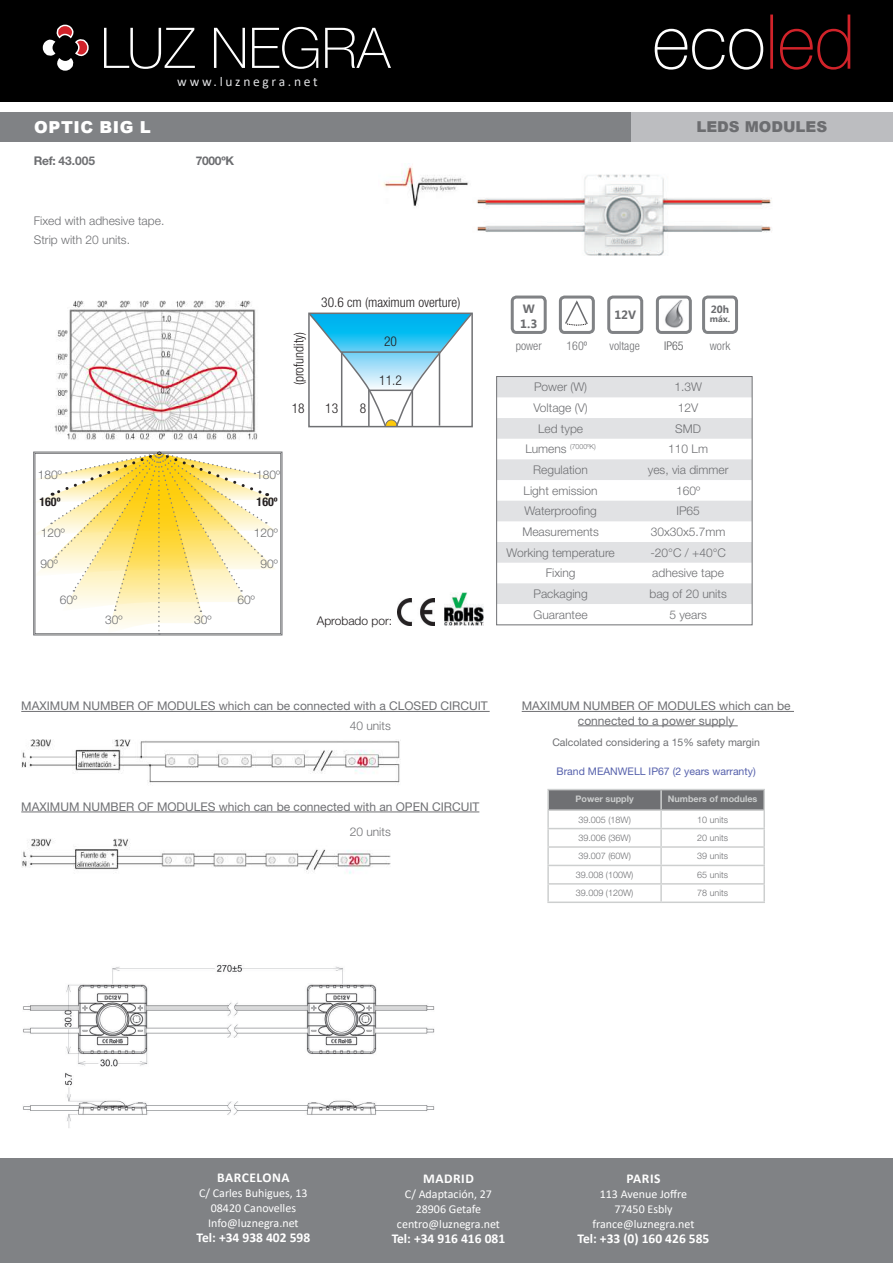
<style>
.page{position:relative;width:893px;height:1263px;background:#fff}
.page>*{position:absolute;margin:0;border:0;box-sizing:border-box;transform-origin:0 0}
.t1{font:900 16.5px "Arial";letter-spacing:.035em;color:#fff}
.t2{font:900 15px "Arial";color:#6c6d70}
.t3{font:700 13.5px "Calibri";color:#fff}
.t4{font:300 condensed 13.5px "Helvetica Neue LT Std";color:#231f20}
.t5{font:13.5px "Calibri";letter-spacing:.2em;color:#e1e2e4}
.t6{font:700 13.5px "Calibri";letter-spacing:.04em;color:#fff}
.t7{font:300 12px/18.6px "Helvetica Neue LT Std";color:#6f7073}
.t8{font:12px/14.4px "Helvetica Neue LT Std";color:#6f7073;text-align:center}
.t9{font:12px/15px "Calibri";color:#fff;text-align:center}
.t10{font:300 12px "Helvetica Neue LT Std";color:#6c6d70}
.t11{font:300 condensed 12px "Helvetica Neue LT Std";color:#6f7073}
.t12{font:300 12px "Helvetica Neue LT Std";color:#231f20}
.t13{font:700 12px "Helvetica Neue LT Std";color:#6f7073}
.t14{font:700 condensed 12px "Helvetica Neue LT Std";color:#231f20}
.t15{font:700 12px "Khmer UI";color:#6c6d70}
.t16{font:700 12px "Helvetica Neue LT Std";letter-spacing:-.025em;color:#6c6d70}
.t17{font:300 condensed 12px "Helvetica Neue LT Std";color:#57585a}
.t18{font:10.5px "Helvetica Neue LT Std";color:#6f7073}
.t19{font:10.5px "Helvetica Neue LT Std";color:#5661ac}
.t20{font:700 10.5px "Khmer UI";color:#6c6d70}
.t21{font:300 9px "Helvetica Neue LT Std";color:#6f7073}
.t22{font:700 9px "Helvetica Neue LT Std";color:#cdcfcf}
.t23{font:700 9px "Khmer UI";color:#6c6d70}
.t24{font:300 7.05px "Helvetica Neue LT Std";color:#6f7073}
.s1{color:#6c6d70}
.s2{font-size:12px}
</style>
<div class="page">
<div style="left:0;top:0;width:893px;height:102px;background:#000"></div>
<svg style="left:43px;top:24px;width:46px;height:47px"></svg>
<svg style="left:104px;top:27px;width:287px;height:42px"></svg>
<svg style="left:770px;top:15px;width:80px;height:55px"></svg>
<svg style="left:655px;top:29px;width:108px;height:41px"></svg>
<svg style="left:498px;top:378px;width:252px;height:226px;fill:#e1e2e4"></svg>
<div style="left:496px;top:376px;width:256px;height:249px;border:1px solid #6f7073"></div>
<img style="left:397px;top:598px;width:37px;height:27px">
<img style="left:444px;top:592px;width:39px;height:33px">
<div style="left:511px;top:296px;width:36px;height:38px;border:3px solid #808285;border-radius:4px"></div>
<div style="left:607px;top:296px;width:36px;height:38px;border:3px solid #808285;border-radius:4px"></div>
<div style="left:702px;top:296px;width:36px;height:38px;border:3px solid #808285;border-radius:4px"></div>
<div style="left:559px;top:296px;width:36px;height:38px;border:3px solid #808285;border-radius:4px"></div>
<svg style="left:564px;top:299px;width:25px;height:27px"></svg>
<div style="left:656px;top:296px;width:36px;height:38px;border:3px solid #808285;border-radius:4px"></div>
<img style="left:665px;top:300px;width:19px;height:28px">
<svg style="left:33px;top:452px;width:244px;height:183px"></svg>
<img style="left:54px;top:300px;width:204px;height:140px">
<hr style="left:547px;top:901px;width:114px;height:2px;background:#cdcfcf">
<hr style="left:661px;top:901px;width:104px;height:2px;background:#cdcfcf">
<svg style="left:547px;top:789px;width:218px;height:112px"></svg>
<hr style="left:21px;top:711px;width:469px;height:1px;background:#6f7073">
<hr style="left:21px;top:812px;width:458px;height:1px;background:#6f7073">
<img style="left:21px;top:739px;width:380px;height:44px">
<img style="left:22px;top:838px;width:369px;height:36px">
<hr style="left:522px;top:711px;width:272px;height:1px;background:#6f7073">
<hr style="left:578px;top:725px;width:160px;height:1px;background:#6f7073">
<svg style="left:308px;top:312px;width:165px;height:116px"></svg>
<div style="left:341px;top:351px;width:99px;height:76px;border:2px solid #6f7073"></div>
<div style="left:368px;top:390px;width:45px;height:37px;border:2px solid #6f7073"></div>
<img style="left:383px;top:166px;width:86px;height:41px">
<img style="left:477px;top:174px;width:295px;height:82px">
<img style="left:23px;top:964px;width:412px;height:164px">
<div style="left:631px;top:112px;width:262px;height:30px;background:#bcbdc0"></div>
<div style="left:0;top:112px;width:631px;height:30px;background:#808285"></div>
<div style="left:0;top:1159px;width:893px;height:104px;background:#808285"></div>
<p class="t5" style="left:177px;top:73px;width:142px">www.luznegra.net</p>
<h1 class="t1" style="left:34px;top:115px;width:118px">OPTIC BIG L</h1>
<p class="t2" style="left:696px;top:116px;width:132px">LEDS MODULES</p>
<p class="t13" style="left:34px;top:154px;width:63px"><span class="s1">Ref:</span> 43.005</p>
<p class="t16" style="left:196px;top:154px;width:40px">7000ºK</p>
<p class="t7" style="left:34px;top:211px;width:132px">Fixed with adhesive tape.<br>Strip with 20 units.</p>
<p class="t4" style="left:291px;top:385px;width:55px;rotate:-90deg">(profundity)</p>
<p class="t4" style="left:321px;top:294px;width:141px">30.6 cm (maximum overture)</p>
<p class="t4" style="left:384px;top:334px;width:14px">20</p>
<p class="t4" style="left:379px;top:372px;width:24px">11.2</p>
<p class="t4" style="left:292px;top:400px;width:14px">18</p>
<p class="t4" style="left:325px;top:400px;width:14px">13</p>
<p class="t4" style="left:360px;top:400px;width:8px">8</p>
<p class="t10" style="left:38px;top:467px;width:26px">180º</p>
<p class="t10" style="left:256px;top:467px;width:26px">180º</p>
<p class="t14" style="left:39px;top:494px;width:23px">160º</p>
<p class="t14" style="left:257px;top:494px;width:23px">160º</p>
<p class="t10" style="left:41px;top:525px;width:26px">120º</p>
<p class="t10" style="left:254px;top:525px;width:26px">120º</p>
<p class="t10" style="left:40px;top:556px;width:19px">90º</p>
<p class="t10" style="left:261px;top:556px;width:19px">90º</p>
<p class="t10" style="left:60px;top:592px;width:19px">60º</p>
<p class="t10" style="left:105px;top:613px;width:19px">30º</p>
<p class="t10" style="left:194px;top:613px;width:19px">30º</p>
<p class="t10" style="left:237px;top:592px;width:19px">60º</p>
<p class="t12" style="left:317px;top:613px;width:77px">Aprobado por:</p>
<p class="t15" style="left:523px;top:302px;width:14px">W</p>
<p class="t15" style="left:520px;top:317px;width:19px">1.3</p>
<p class="t15" style="left:614px;top:308px;width:23px">12V</p>
<p class="t20" style="left:711px;top:303px;width:20px">20h</p>
<p class="t23" style="left:710px;top:314px;width:22px">máx.</p>
<p class="t11" style="left:516px;top:338px;width:27px">power</p>
<p class="t11" style="left:567px;top:338px;width:22px">160º</p>
<p class="t11" style="left:610px;top:338px;width:32px">voltage</p>
<p class="t17" style="left:664px;top:338px;width:21px">IP65</p>
<p class="t11" style="left:710px;top:338px;width:22px">work</p>
<p class="t7" style="left:534px;top:377px;width:55px">Power (W)</p>
<p class="t7" style="left:674px;top:377px;width:29px">1.3W</p>
<p class="t7" style="left:533px;top:398px;width:56px">Voltage (V)</p>
<p class="t7" style="left:678px;top:398px;width:22px">12V</p>
<p class="t7" style="left:538px;top:419px;width:47px">Led type</p>
<p class="t7" style="left:675px;top:419px;width:27px">SMD</p>
<p class="t24" style="left:525px;top:442px;width:72px"><span class="s2">Lumens</span> (7000ºK)</p>
<p class="t7" style="left:668px;top:439px;width:41px">110 Lm</p>
<p class="t7" style="left:533px;top:460px;width:56px">Regulation</p>
<p class="t7" style="left:648px;top:460px;width:82px">yes, via dimmer</p>
<p class="t7" style="left:524px;top:481px;width:75px">Light emission</p>
<p class="t7" style="left:676px;top:481px;width:26px">160º</p>
<p class="t7" style="left:524px;top:501px;width:74px">Waterproofing</p>
<p class="t7" style="left:676px;top:501px;width:25px">IP65</p>
<p class="t7" style="left:522px;top:522px;width:78px">Measurements</p>
<p class="t7" style="left:651px;top:522px;width:76px">30x30x5.7mm</p>
<p class="t7" style="left:506px;top:543px;width:110px">Working temperature</p>
<p class="t7" style="left:650px;top:543px;width:77px">-20°C / +40°C</p>
<p class="t7" style="left:546px;top:563px;width:31px">Fixing</p>
<p class="t7" style="left:652px;top:563px;width:73px">adhesive tape</p>
<p class="t7" style="left:533px;top:584px;width:56px">Packaging</p>
<p class="t7" style="left:649px;top:584px;width:79px">bag of 20 units</p>
<p class="t7" style="left:534px;top:605px;width:56px">Guarantee</p>
<p class="t7" style="left:669px;top:605px;width:39px">5 years</p>
<p class="t8" style="left:21px;top:699px;width:468px">MAXIMUM NUMBER OF MODULES which can be connected with a CLOSED CIRCUIT</p>
<p class="t7" style="left:350px;top:716px;width:43px">40 units</p>
<p class="t8" style="left:21px;top:799px;width:460px">MAXIMUM NUMBER OF MODULES which can be connected with an OPEN CIRCUIT</p>
<p class="t7" style="left:350px;top:822px;width:43px">20 units</p>
<p class="t8" style="left:522px;top:699px;width:270px">MAXIMUM NUMBER OF MODULES which can be connected to a power supply</p>
<p class="t18" style="left:552px;top:735px;width:209px">Calcolated considering a 15% safety margin</p>
<p class="t19" style="left:557px;top:765px;width:201px">Brand MEANWELL IP67 (2 years warranty)</p>
<p class="t22" style="left:575px;top:793px;width:60px">Power supply</p>
<p class="t22" style="left:668px;top:793px;width:91px">Numbers of modules</p>
<p class="t21" style="left:578px;top:814px;width:54px">39.005 (18W)</p>
<p class="t21" style="left:697px;top:814px;width:32px">10 units</p>
<p class="t21" style="left:578px;top:832px;width:54px">39.006 (36W)</p>
<p class="t21" style="left:697px;top:832px;width:32px">20 units</p>
<p class="t21" style="left:578px;top:851px;width:54px">39.007 (60W)</p>
<p class="t21" style="left:697px;top:851px;width:32px">39 units</p>
<p class="t21" style="left:576px;top:869px;width:59px">39.008 (100W)</p>
<p class="t21" style="left:697px;top:869px;width:32px">65 units</p>
<p class="t21" style="left:576px;top:887px;width:59px">39.009 (120W)</p>
<p class="t21" style="left:697px;top:887px;width:32px">78 units</p>
<p class="t6" style="left:217px;top:1168px;width:74px">BARCELONA</p>
<p class="t9" style="left:199px;top:1185px;width:110px">C/ Carles Buhigues, 13<br>08420 Canovelles<br>Info@luznegra.net</p>
<p class="t3" style="left:197px;top:1228px;width:115px">Tel: +34 938 402 598</p>
<p class="t3" style="left:423px;top:1169px;width:52px">MADRID</p>
<p class="t9" style="left:397px;top:1186px;width:104px">C/ Adaptación, 27<br>28906 Getafe centro@luznegra.net</p>
<p class="t3" style="left:392px;top:1229px;width:115px">Tel: +34 916 416 081</p>
<p class="t3" style="left:626px;top:1169px;width:36px">PARIS</p>
<p class="t9" style="left:592px;top:1186px;width:104px">113 Avenue Joffre<br>77450 Esbly france@luznegra.net</p>
<p class="t3" style="left:577px;top:1229px;width:133px">Tel: +33 (0) 160 426 585</p>
</div>
